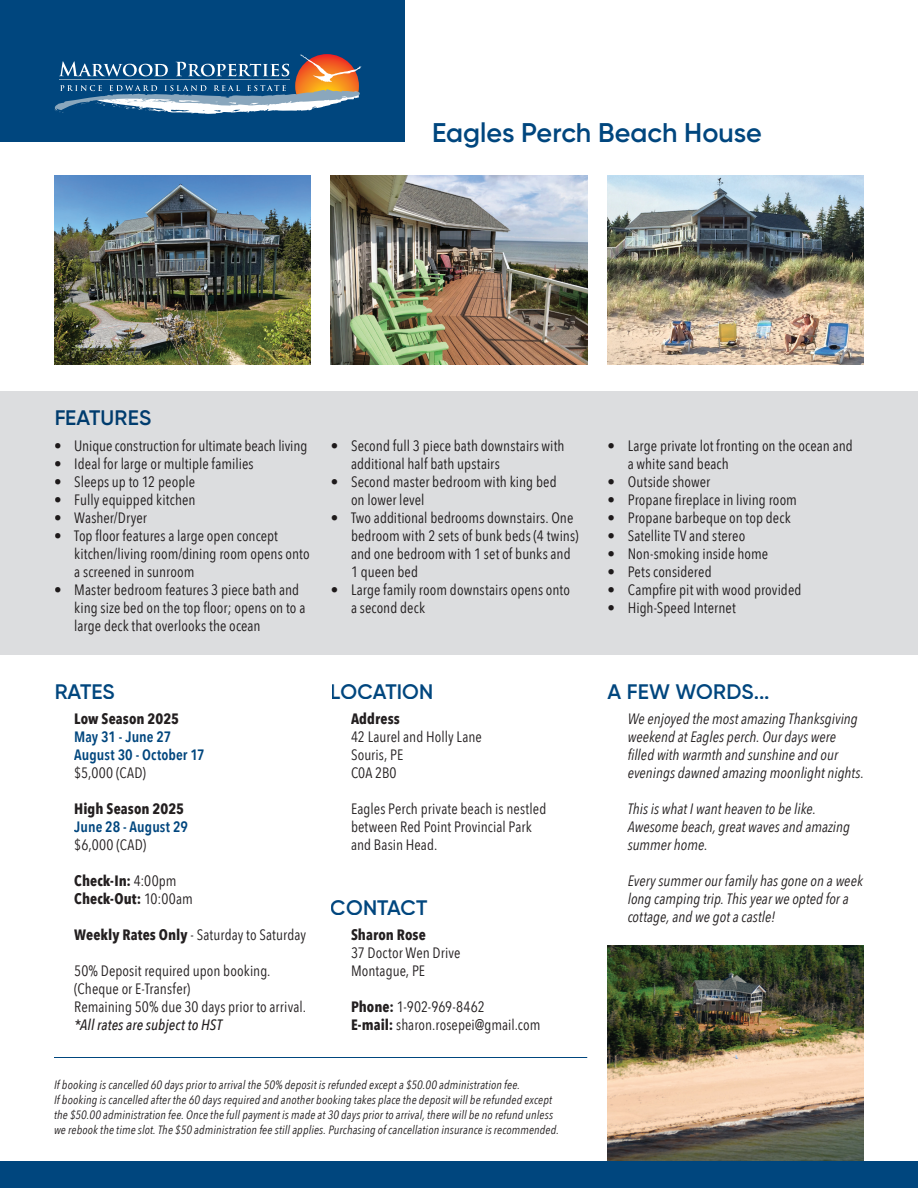
<style>
.page{position:relative;width:918px;height:1188px;background:#fff}
.page>*{position:absolute;margin:0;border:0;box-sizing:border-box;transform-origin:0 0}
.t1{font:600 27px "Gilroy";color:#00467e}
.t2{font:600 21px "Gilroy";letter-spacing:.005em;color:#00467e}
.t3{font:15px/18px "Avenir Next Condensed";letter-spacing:.005em;color:#231f20}
.t4{font:italic 15px/18px "Avenir Next Condensed";color:#231f20}
.t5{font:700 15px/18px "Avenir Next Condensed";letter-spacing:.005em;color:#231f20}
.t6{font:600 15px/18px "Avenir Next Condensed";letter-spacing:.005em;color:#00467e}
.t7{font:italic 500 15px "Avenir Next Condensed";letter-spacing:.005em;color:#231f20}
.t8{font:italic 12px/15px "Avenir Next Condensed";letter-spacing:.01em;color:#231f20}
.s1{font-weight:400}
.s2{font-weight:700}
</style>
<div class="page">
<div style="left:0;top:392px;width:918px;height:263px;background:#dcdddf"></div>
<div style="left:0;top:0;width:405px;height:142px;background:#00467e"></div>
<svg style="left:54px;top:54px;width:307px;height:60px"></svg>
<hr style="left:59px;top:80px;width:230px;height:1px;background:#8aa7bd">
<img style="left:331px;top:176px;width:256px;height:188px">
<img style="left:54px;top:176px;width:256px;height:188px">
<img style="left:608px;top:176px;width:256px;height:188px">
<div style="left:0;top:1161px;width:918px;height:27px;background:#00467e"></div>
<img style="left:608px;top:945px;width:256px;height:216px">
<hr style="left:54px;top:1057px;width:533px;height:1px;background:#00467e">
<h1 class="t1" style="left:432px;top:116px;width:331px">Eagles Perch Beach House</h1>
<h2 class="t2" style="left:54px;top:405px;width:99px">FEATURES</h2>
<p class="t3" style="left:54px;top:436px;width:255px">• Unique construction for ultimate beach living</p>
<p class="t3" style="left:54px;top:454px;width:201px">• Ideal for large or multiple families</p>
<p class="t3" style="left:54px;top:472px;width:143px">• Sleeps up to 12 people</p>
<p class="t3" style="left:54px;top:490px;width:143px">• Fully equipped kitchen</p>
<p class="t3" style="left:54px;top:508px;width:94px">• Washer/Dryer</p>
<p class="t3" style="left:74px;top:526px;width:237px;text-indent:-20px">• Top floor features a large open concept kitchen/living room/dining room opens onto a screened in sunroom</p>
<p class="t3" style="left:74px;top:580px;width:233px;text-indent:-20px">• Master bedroom features 3 piece bath and king size bed on the top floor; opens on to a large deck that overlooks the ocean</p>
<h2 class="t2" style="left:54px;top:678px;width:62px">RATES</h2>
<p class="t5" style="left:74px;top:709px;width:106px">Low Season 2025</p>
<p class="t6" style="left:74px;top:727px;width:132px">May 31 - June 27<br>August 30 - October 17</p>
<p class="t3" style="left:74px;top:763px;width:73px">$5,000 (CAD)</p>
<p class="t5" style="left:74px;top:799px;width:111px">High Season 2025</p>
<p class="t6" style="left:74px;top:817px;width:115px">June 28 - August 29</p>
<p class="t3" style="left:74px;top:835px;width:74px">$6,000 (CAD)</p>
<p class="t5" style="left:74px;top:871px;width:120px">Check-In: <span class="s1">4:00pm<br></span>Check-Out: <span class="s1">10:00am</span></p>
<p class="t3" style="left:74px;top:925px;width:233px"><span class="s2">Weekly Rates Only</span> - Saturday to Saturday</p>
<p class="t3" style="left:74px;top:961px;width:233px">50% Deposit required upon booking. (Cheque or E-Transfer)<br>Remaining 50% due 30 days prior to arrival.</p>
<p class="t7" style="left:74px;top:1015px;width:149px">*All rates are subject to HST</p>
<p class="t3" style="left:351px;top:436px;width:215px;text-indent:-20px">• Second full 3 piece bath downstairs with additional half bath upstairs</p>
<p class="t3" style="left:351px;top:472px;width:207px;text-indent:-20px">• Second master bedroom with king bed on lower level</p>
<p class="t3" style="left:351px;top:508px;width:229px;text-indent:-20px">• Two additional bedrooms downstairs. One bedroom with 2 sets of bunk beds (4 twins) and one bedroom with 1 set of bunks and<br>1 queen bed</p>
<p class="t3" style="left:351px;top:580px;width:221px;text-indent:-20px">• Large family room downstairs opens onto a second deck</p>
<h2 class="t2" style="left:331px;top:678px;width:104px">LOCATION</h2>
<p class="t5" style="left:351px;top:709px;width:50px">Address</p>
<p class="t3" style="left:351px;top:727px;width:132px">42 Laurel and Holly Lane<br>Souris, PE<br>C0A 2B0</p>
<p class="t3" style="left:351px;top:799px;width:197px">Eagles Perch private beach is nestled between Red Point Provincial Park and Basin Head.</p>
<h2 class="t2" style="left:331px;top:894px;width:98px">CONTACT</h2>
<p class="t5" style="left:351px;top:925px;width:76px">Sharon Rose</p>
<p class="t3" style="left:351px;top:943px;width:111px">37 Doctor Wen Drive<br>Montague, PE</p>
<p class="t3" style="left:351px;top:997px;width:191px"><span class="s2">Phone:</span> 1-902-969-8462<br><span class="s2">E-mail:</span> sharon.rosepei@gmail.com</p>
<p class="t3" style="left:628px;top:436px;width:227px;text-indent:-20px">• Large private lot fronting on the ocean and a white sand beach</p>
<p class="t3" style="left:608px;top:472px;width:104px">• Outside shower</p>
<p class="t3" style="left:608px;top:490px;width:191px">• Propane fireplace in living room</p>
<p class="t3" style="left:608px;top:508px;width:185px">• Propane barbeque on top deck</p>
<p class="t3" style="left:608px;top:526px;width:139px">• Satellite TV and stereo</p>
<p class="t3" style="left:608px;top:544px;width:162px">• Non-smoking inside home</p>
<p class="t3" style="left:608px;top:562px;width:106px">• Pets considered</p>
<p class="t3" style="left:608px;top:580px;width:196px">• Campfire pit with wood provided</p>
<p class="t3" style="left:608px;top:598px;width:130px">• High-Speed Internet</p>
<h2 class="t2" style="left:608px;top:678px;width:163px">A FEW WORDS...</h2>
<p class="t4" style="left:628px;top:709px;width:238px">We enjoyed the most amazing Thanksgiving weekend at Eagles perch. Our days were filled with warmth and sunshine and our evenings dawned amazing moonlight nights.</p>
<p class="t4" style="left:628px;top:799px;width:224px">This is what I want heaven to be like.<br>Awesome beach, great waves and amazing summer home.</p>
<p class="t4" style="left:628px;top:871px;width:237px">Every summer our family has gone on a week long camping trip. This year we opted for a cottage, and we got a castle!</p>
<p class="t8" style="left:54px;top:1077px;width:507px">If booking is cancelled 60 days prior to arrival the 50% deposit is refunded except a $50.00 administration fee.<br>If booking is cancelled after the 60 days required and another booking takes place the deposit will be refunded except the $50.00 administration fee. Once the full payment is made at 30 days prior to arrival, there will be no refund unless we rebook the time slot. The $50 administration fee still applies. Purchasing of cancellation insurance is recommended.</p>
</div>
